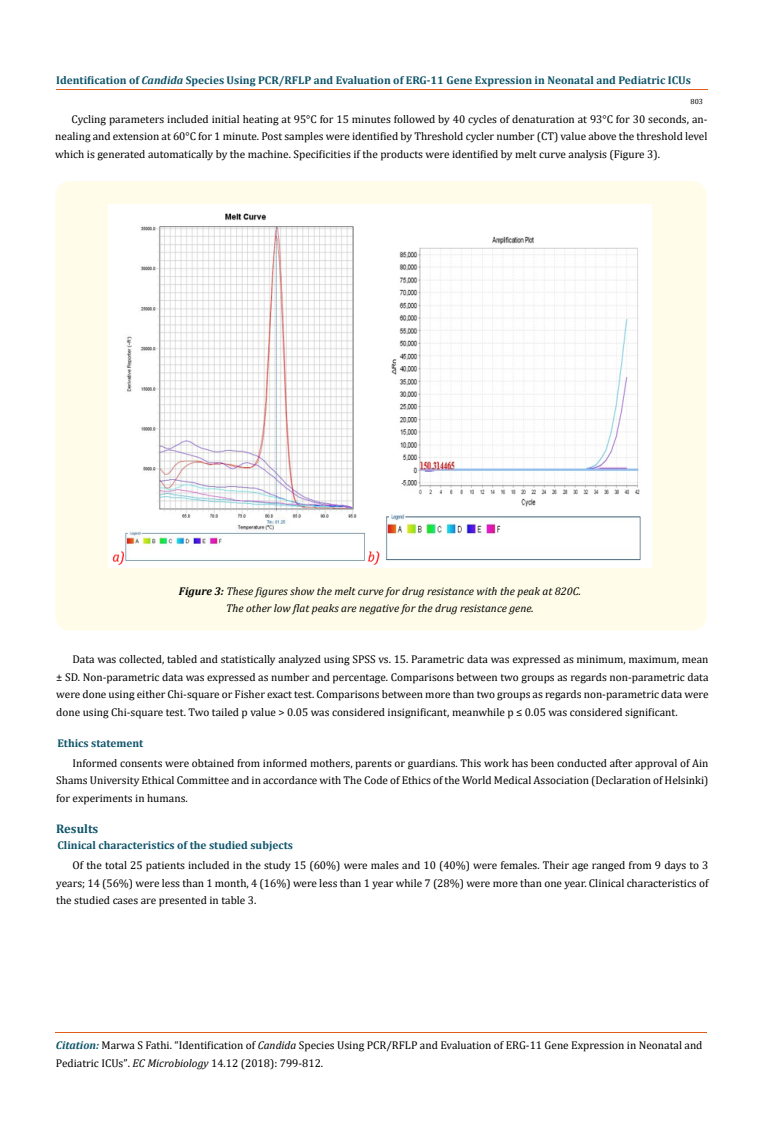
<style>
.page{position:relative;width:764px;height:1142px;background:#fff}
.page>*{position:absolute;margin:0;border:0;box-sizing:border-box;transform-origin:0 0}
.t1{font:700 12.5px "Cambria";color:#0e546a}
.t2{font:11.25px/17.5px "Cambria";color:#000;text-align:justify}
.t3{font:700 11.25px "Cambria";color:#0e546a}
.t4{font:italic 11.25px/16.9px "Cambria";color:#000;text-align:center}
.t5{font:7.5px "Cambria";color:#000}
.s1{font-style:italic}
.s2{font-weight:700}
.s3{font-weight:700;font-style:italic;color:#0e546a}
.s4{font-size:11.12px}
</style>
<div class="page">
<hr style="left:56px;top:90px;width:652px;height:1px;background:#e05d1a">
<hr style="left:55px;top:1032px;width:651px;height:1px;background:#e05d1a">
<div style="left:55px;top:181px;width:652px;height:449px;background:#fffde9;border-radius:15px"></div>
<img style="left:109px;top:204px;width:542px;height:363px">
<p class="t3" style="left:56px;top:72px;width:636px">Identification of <span class="s1">Candida</span> Species Using PCR/RFLP and Evaluation of ERG-11 Gene Expression in Neonatal and Pediatric ICUs</p>
<p class="t2" style="left:55px;top:110px;width:654px;text-indent:16px">Cycling parameters included initial heating at 95°C for 15 minutes followed by 40 cycles of denaturation at 93°C for 30 seconds, an&shy;nealing and extension at 60°C for 1 minute. Post samples were identified by Threshold cycler number (CT) value above the threshold level which is generated automatically by the machine. Specificities if the products were identified by melt curve analysis (Figure 3).</p>
<p class="t5" style="left:690px;top:97px;width:14px">803</p>
<p class="t4" style="left:179px;top:581px;width:403px"><span class="s2">Figure 3:</span> These figures show the melt curve for drug resistance with the peak at 820C.<br>The other low flat peaks are negative for the drug resistance gene.</p>
<p class="t2" style="left:56px;top:650px;width:654px;text-indent:16px">Data was collected, tabled and statistically analyzed using SPSS vs. 15. Parametric data was expressed as minimum, maximum, mean ± SD. Non-parametric data was expressed as number and percentage. Comparisons between two groups as regards non-parametric data were done using either Chi-square or Fisher exact test. Comparisons between more than two groups as regards non-parametric data were done using Chi-square test. Two tailed p value &gt; 0.05 was considered insignificant, meanwhile p ≤ 0.05 was considered significant.</p>
<p class="t3" style="left:58px;top:735px;width:87px">Ethics statement</p>
<p class="t2" style="left:56px;top:754px;width:654px;text-indent:16px">Informed consents were obtained from informed mothers, parents or guardians. This work has been conducted after approval of Ain Shams University Ethical Committee and in accordance with The Code of Ethics of the World Medical Association (Declaration of Helsinki) for experiments in humans.</p>
<p class="t1" style="left:56px;top:819px;width:44px">Results</p>
<p class="t2" style="left:56px;top:856px;width:654px;text-indent:16px">Of the total 25 patients included in the study 15 (60%) were males and 10 (40%) were females. Their age ranged from 9 days to 3 years; 14 (56%) were less than 1 month, 4 (16%) were less than 1 year while 7 (28%) were more than one year. Clinical characteristics of the studied cases are presented in table 3.</p>
<p class="t3" style="left:58px;top:837px;width:237px">Clinical characteristics of the studied subjects</p>
<p class="t2" style="left:56px;top:1036px;width:648px"><span class="s3">Citation:</span> Marwa S Fathi. “Identification of <span class="s1">Candida</span> Species Using PCR/RFLP and Evaluation of ERG-11 Gene Expression in Neonatal and<br>Pediatric ICUs”<span class="s4">.</span> <span class="s1">EC Microbiology</span> 14.12 (2018): 799-812.</p>
</div>
